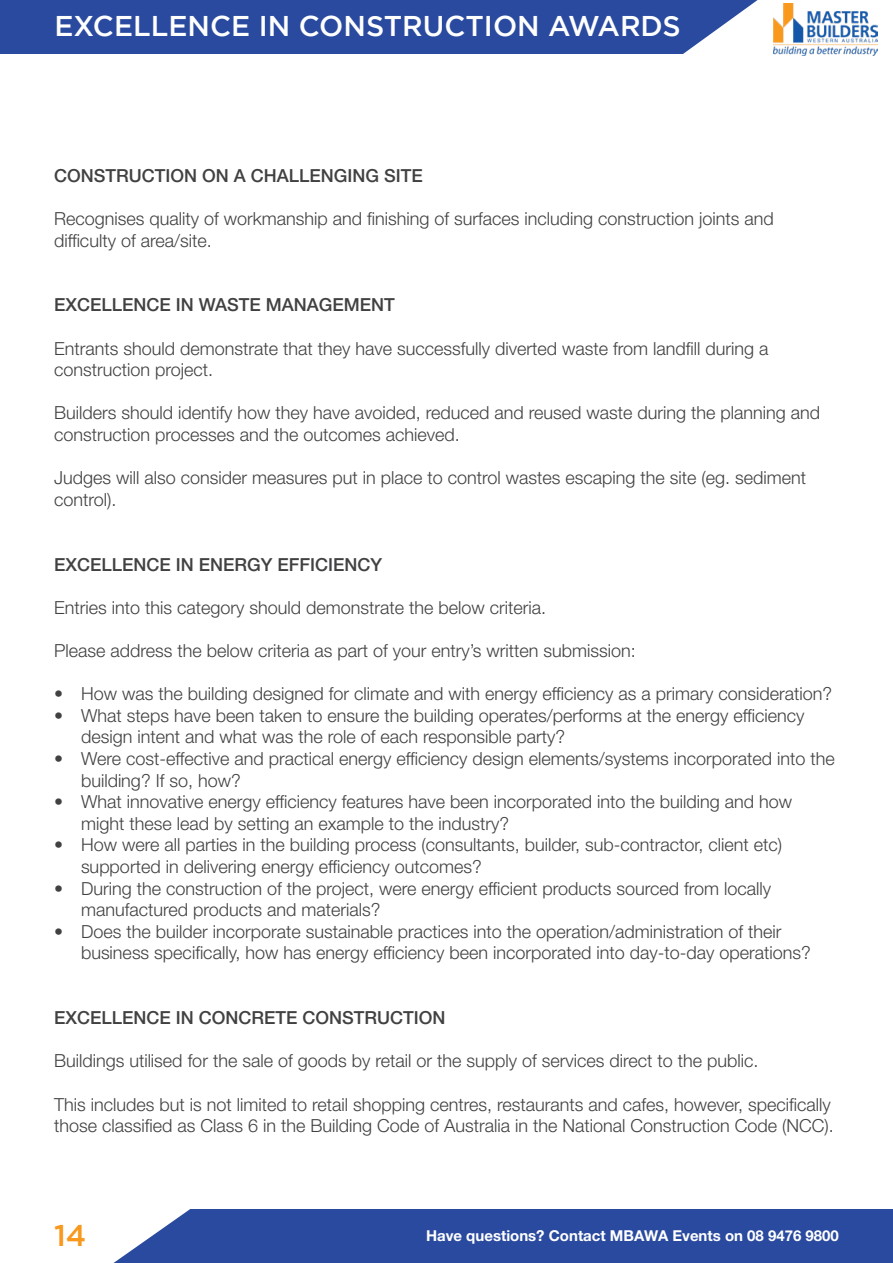
<style>
.page{position:relative;width:893px;height:1263px;background:#fff}
.page>*{position:absolute;margin:0;border:0;box-sizing:border-box;transform-origin:0 0}
.t1{font:500 30px "Gotham";color:#f8991d}
.t2{font:500 28.5px "Gotham";color:#fff}
.t3{font:300 18px/21.6px "Helvetica Neue LT Std";color:#414042}
.t4{font:500 18px "Helvetica Neue LT Std";color:#414042}
.t5{font:700 15px "Helvetica Neue LT Std";color:#fff}
</style>
<div class="page">
<div style="left:0;top:0;width:758px;height:54px;background:#294a9f"></div>
<img style="left:773px;top:3px;width:105px;height:53px">
<div style="left:114px;top:1209px;width:779px;height:54px;background:#294a9f"></div>
<h2 class="t2" style="left:55px;top:10px;width:628px">EXCELLENCE IN CONSTRUCTION AWARDS</h2>
<p class="t4" style="left:54px;top:165px;width:370px">CONSTRUCTION ON A CHALLENGING SITE</p>
<p class="t3" style="left:54px;top:207px;width:721px">Recognises quality of workmanship and finishing of surfaces including construction joints and difficulty of area/site.</p>
<p class="t4" style="left:54px;top:294px;width:342px">EXCELLENCE IN WASTE MANAGEMENT</p>
<p class="t3" style="left:54px;top:337px;width:716px">Entrants should demonstrate that they have successfully diverted waste from landfill during a construction project.</p>
<p class="t3" style="left:54px;top:402px;width:768px">Builders should identify how they have avoided, reduced and reused waste during the planning and construction processes and the outcomes achieved.</p>
<p class="t3" style="left:54px;top:466px;width:754px">Judges will also consider measures put in place to control wastes escaping the site (eg. sediment control).</p>
<p class="t4" style="left:54px;top:553px;width:330px">EXCELLENCE IN ENERGY EFFICIENCY</p>
<p class="t3" style="left:54px;top:596px;width:494px">Entries into this category should demonstrate the below criteria.</p>
<p class="t3" style="left:54px;top:639px;width:583px">Please address the below criteria as part of your entry’s written submission:</p>
<p class="t3" style="left:54px;top:682px;width:780px">• How was the building designed for climate and with energy efficiency as a primary consideration?</p>
<p class="t3" style="left:81px;top:704px;width:725px;text-indent:-27px">• What steps have been taken to ensure the building operates/performs at the energy efficiency design intent and what was the role of each responsible party?</p>
<p class="t3" style="left:81px;top:747px;width:755px;text-indent:-27px">• Were cost-effective and practical energy efficiency design elements/systems incorporated into the building? If so, how?</p>
<p class="t3" style="left:81px;top:790px;width:713px;text-indent:-27px">• What innovative energy efficiency features have been incorporated into the building and how might these lead by setting an example to the industry?</p>
<p class="t3" style="left:81px;top:834px;width:703px;text-indent:-27px">• How were all parties in the building process (consultants, builder, sub-contractor, client etc) supported in delivering energy efficiency outcomes?</p>
<p class="t3" style="left:81px;top:877px;width:692px;text-indent:-27px">• During the construction of the project, were energy efficient products sourced from locally manufactured products and materials?</p>
<p class="t3" style="left:81px;top:920px;width:731px;text-indent:-27px">• Does the builder incorporate sustainable practices into the operation/administration of their business specifically, how has energy efficiency been incorporated into day-to-day operations?</p>
<p class="t4" style="left:54px;top:1007px;width:393px">EXCELLENCE IN CONCRETE CONSTRUCTION</p>
<p class="t3" style="left:54px;top:1050px;width:706px">Buildings utilised for the sale of goods by retail or the supply of services direct to the public.</p>
<p class="t3" style="left:54px;top:1093px;width:781px">This includes but is not limited to retail shopping centres, restaurants and cafes, however, specifically those classified as Class 6 in the Building Code of Australia in the National Construction Code (NCC).</p>
<h1 class="t1" style="left:54px;top:1218px;width:34px">14</h1>
<p class="t5" style="left:426px;top:1226px;width:414px">Have questions? Contact MBAWA Events on 08 9476 9800</p>
</div>
